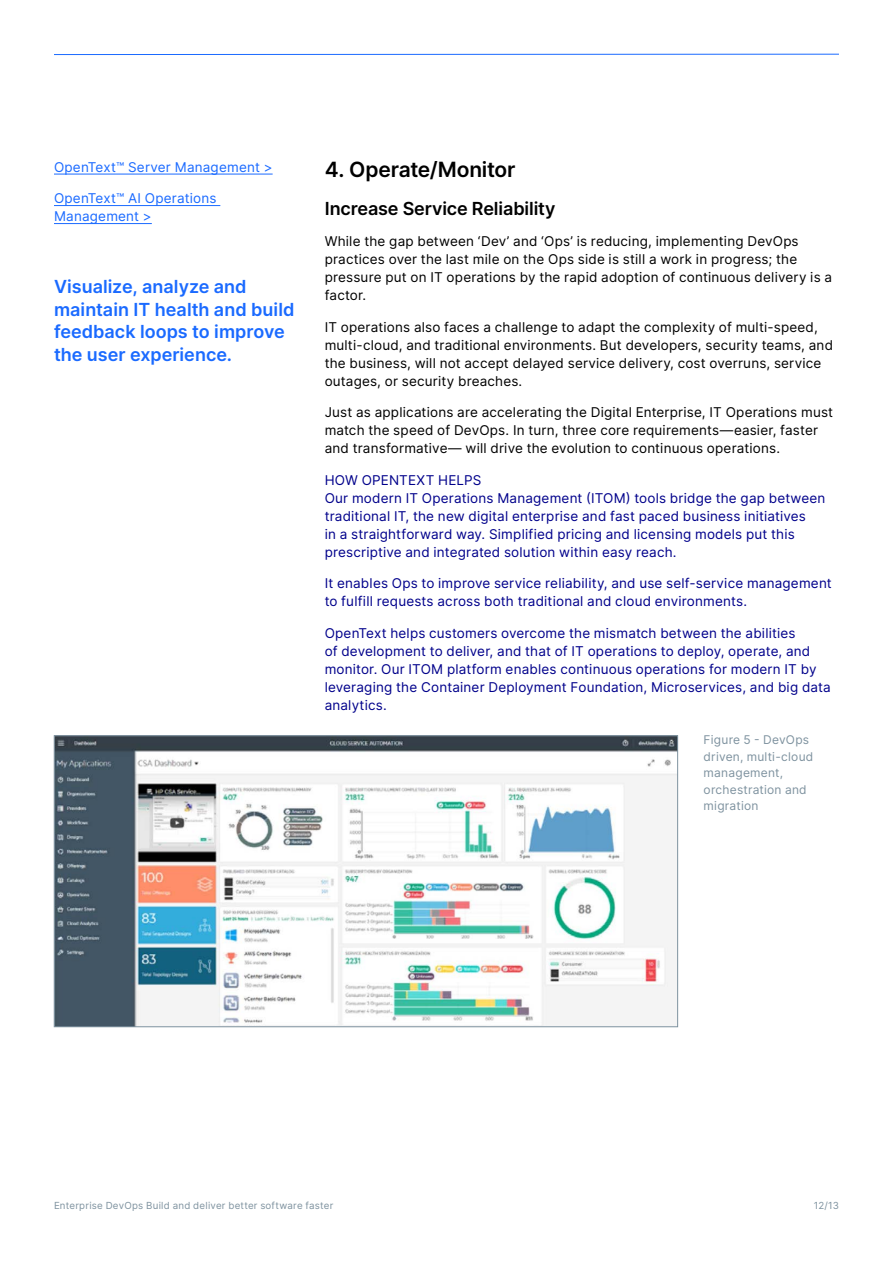
<style>
.page{position:relative;width:893px;height:1263px;background:#fff}
.page>*{position:absolute;margin:0;border:0;box-sizing:border-box;transform-origin:0 0}
.H2_Heading{font:600 21px "Inter";letter-spacing:-.01em;color:#000}
.Body{font:600 18px/22.5px "Inter";color:#1a6aff}
.H3_Heading{font:600 18px "Inter";letter-spacing:-.01em;color:#000}
.Body-2{font:13.5px/18px "Inter";letter-spacing:.015em;color:#00008b}
.Body-3{font:13.5px/18px "Inter";letter-spacing:.015em;color:#000}
.Body-4{font:13.5px/18px "Inter";letter-spacing:.015em;color:#1a6aff}
.t1{font:12px/16.5px "Inter";letter-spacing:.02em;color:#7e929f}
.t2{font:9.75px "Inter";letter-spacing:.025em;color:#7e929f}
</style>
<div class="page">
<img style="left:56px;top:737px;width:620px;height:288px">
<div style="left:54px;top:735px;width:624px;height:292px;border:1px solid #7e929f"></div>
<hr style="left:54px;top:54px;width:785px;height:1px;background:#1a6aff">
<hr style="left:54px;top:174px;width:219px;height:1px;background:#1a6aff">
<hr style="left:54px;top:205px;width:166px;height:1px;background:#1a6aff">
<hr style="left:54px;top:223px;width:98px;height:1px;background:#1a6aff">
<p class="Body-4" style="left:54px;top:158px;width:220px">OpenText™ Server Management &gt;</p>
<p class="Body-4" style="left:54px;top:189px;width:164px">OpenText™ AI Operations<br>Management &gt;</p>
<p class="Body" style="left:54px;top:275px;width:242px">Visualize, analyze and maintain IT health and build feedback loops to improve the user experience.</p>
<h2 class="H2_Heading" style="left:325px;top:154px;width:192px">4. Operate/Monitor</h2>
<h3 class="H3_Heading" style="left:325px;top:195px;width:232px">Increase Service Reliability</h3>
<p class="Body-3" style="left:325px;top:232px;width:509px">While the gap between ‘Dev’ and ‘Ops’ is reducing, implementing DevOps practices over the last mile on the Ops side is still a work in progress; the pressure put on IT operations by the rapid adoption of continuous delivery is a factor.</p>
<p class="Body-3" style="left:325px;top:318px;width:510px">IT operations also faces a challenge to adapt the complexity of multi-speed, multi-cloud, and traditional environments. But developers, security teams, and the business, will not accept delayed service delivery, cost overruns, service outages, or security breaches.</p>
<p class="Body-3" style="left:325px;top:403px;width:510px">Just as applications are accelerating the Digital Enterprise, IT Operations must match the speed of DevOps. In turn, three core requirements—easier, faster and transformative— will drive the evolution to continuous operations.</p>
<p class="Body-2" style="left:325px;top:471px;width:502px">HOW OPENTEXT HELPS<br>Our modern IT Operations Management (ITOM) tools bridge the gap between traditional IT, the new digital enterprise and fast paced business initiatives<br>in a straightforward way. Simplified pricing and licensing models put this prescriptive and integrated solution within easy reach.</p>
<p class="Body-2" style="left:325px;top:574px;width:509px">It enables Ops to improve service reliability, and use self-service management to fulfill requests across both traditional and cloud environments.</p>
<p class="Body-2" style="left:325px;top:623px;width:508px">OpenText helps customers overcome the mismatch between the abilities<br>of development to deliver, and that of IT operations to deploy, operate, and monitor. Our ITOM platform enables continuous operations for modern IT by leveraging the Container Deployment Foundation, Microservices, and big data analytics.</p>
<p class="t1" style="left:704px;top:731px;width:111px">Figure 5 - DevOps driven, multi-cloud management, orchestration and migration</p>
<p class="t2" style="left:54px;top:1198px;width:281px">Enterprise DevOps Build and deliver better software faster</p>
<p class="t2" style="left:814px;top:1198px;width:27px">12/13</p>
</div>
